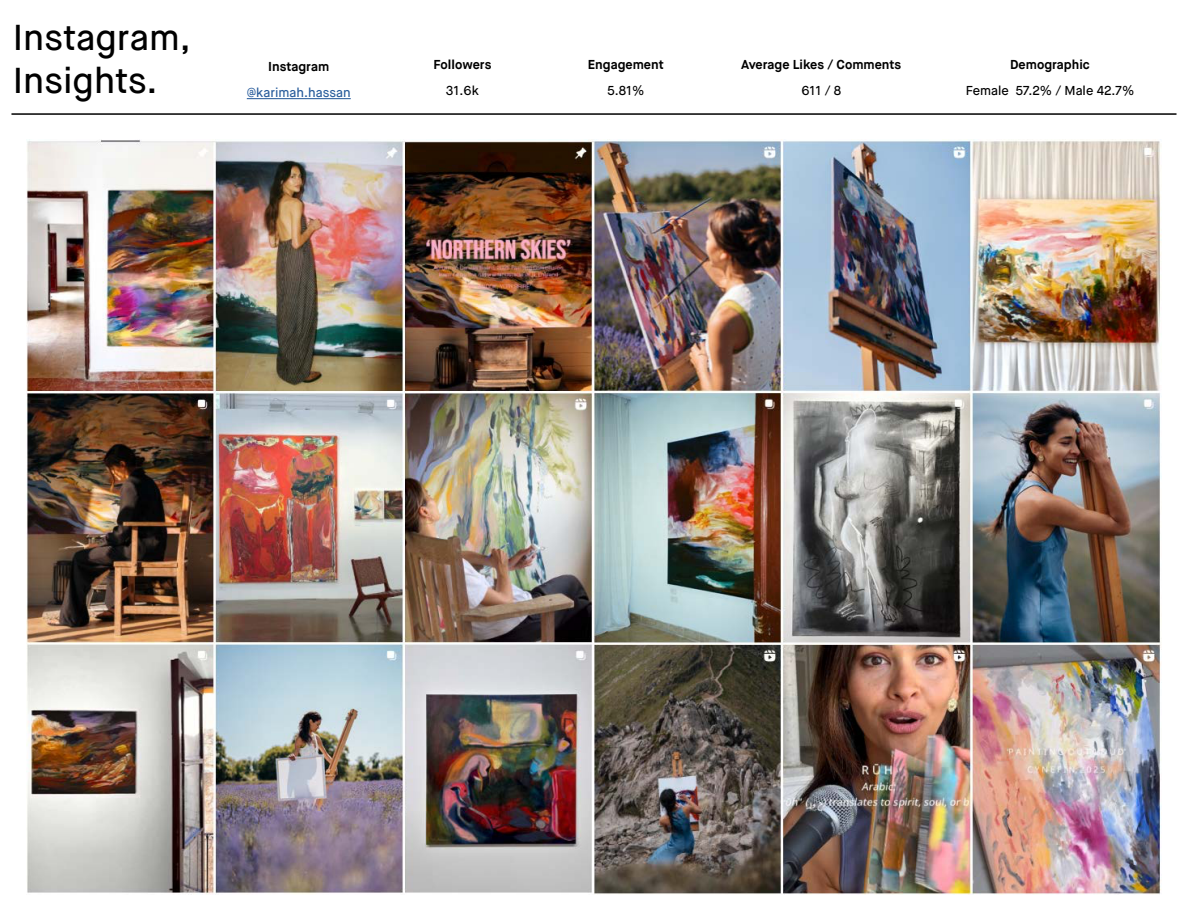
<style>
.page{position:relative;width:1188px;height:918px;background:#fff}
.page>*{position:absolute;margin:0;border:0;box-sizing:border-box;transform-origin:0 0}
.t1{font:500 36px/43.2px "Maison Neue";color:#000}
.t2{font:700 12.9px "Maison Neue";color:#000}
.t3{font:500 12.9px "Maison Neue";color:#000}
.t4{font:500 12.9px "Maison Neue";color:#275b9b}
</style>
<div class="page">
<hr style="left:247px;top:98px;width:104px;height:1px;background:#275b9b">
<hr style="left:11px;top:113px;width:1166px;height:2px;background:#000">
<img style="left:26px;top:139px;width:568px;height:755px">
<img style="left:594px;top:139px;width:568px;height:756px">
<h1 class="t1" style="left:13px;top:16px;width:180px">Instagram,<br>Insights.</h1>
<p class="t2" style="left:268px;top:61px;width:62px">Instagram</p>
<p class="t4" style="left:247px;top:84px;width:105px">@karimah.hassan</p>
<p class="t2" style="left:433px;top:59px;width:59px">Followers</p>
<p class="t3" style="left:446px;top:83px;width:34px">31.6k</p>
<p class="t2" style="left:588px;top:59px;width:78px">Engagement</p>
<p class="t3" style="left:607px;top:83px;width:39px">5.81%</p>
<p class="t2" style="left:741px;top:59px;width:162px">Average Likes / Comments</p>
<p class="t3" style="left:801px;top:82px;width:41px">611 / 8</p>
<p class="t2" style="left:1010px;top:59px;width:81px">Demographic</p>
<p class="t3" style="left:966px;top:82px;width:170px">Female 57.2% / Male 42.7%</p>
</div>
